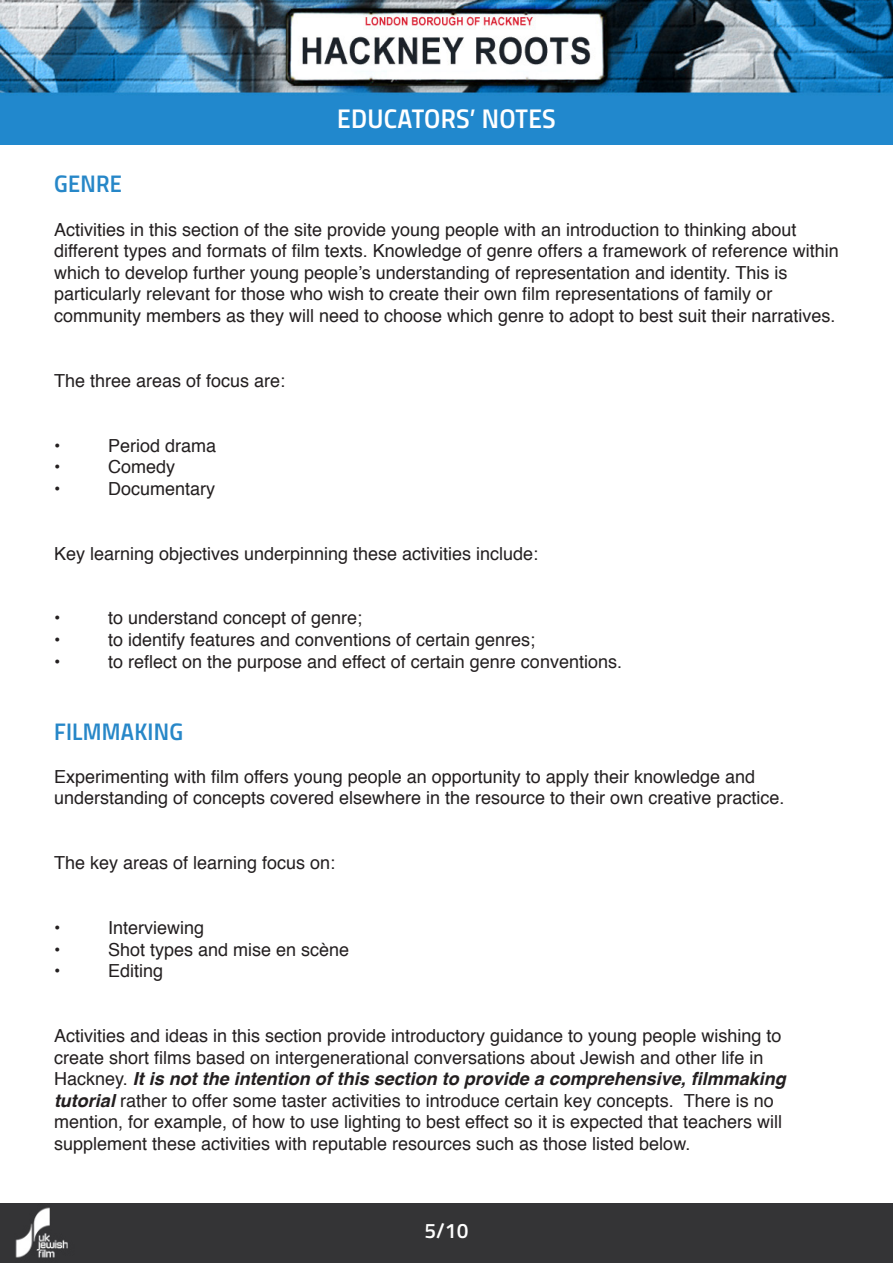
<style>
.page{position:relative;width:893px;height:1263px;background:#fff}
.page>*{position:absolute;margin:0;border:0;box-sizing:border-box;transform-origin:0 0}
.t1{font:27px "Titillium Semibold Upright";letter-spacing:.01em;color:#fff}
.t2{font:24px "Titillium Semibold Upright";letter-spacing:.01em;color:#2787c8}
.t3{font:21px "Titillium Semibold Upright";color:#fff}
.t4{font:18px/21.6px "Helvetica";color:#231f20}
.s1{font-weight:700;font-style:italic}
</style>
<div class="page">
<img style="left:0;top:0;width:893px;height:145px">
<div style="left:0;top:1203px;width:893px;height:60px;background:#343436"></div>
<p class="t1" style="left:337px;top:98px;width:220px">EDUCATORS’ NOTES</p>
<p class="t2" style="left:54px;top:166px;width:69px">GENRE</p>
<p class="t4" style="left:54px;top:219px;width:786px">Activities in this section of the site provide young people with an introduction to thinking about different types and formats of film texts. Knowledge of genre offers a framework of reference within which to develop further young people’s understanding of representation and identity. This is particularly relevant for those who wish to create their own film representations of family or community members as they will need to choose which genre to adopt to best suit their narratives.</p>
<p class="t4" style="left:54px;top:370px;width:233px">The three areas of focus are:</p>
<p class="t4" style="left:54px;top:435px;width:8px">•</p>
<p class="t4" style="left:108px;top:435px;width:110px">Period drama</p>
<p class="t4" style="left:54px;top:457px;width:8px">•</p>
<p class="t4" style="left:108px;top:457px;width:69px">Comedy</p>
<p class="t4" style="left:54px;top:478px;width:8px">•</p>
<p class="t4" style="left:108px;top:478px;width:109px">Documentary</p>
<p class="t4" style="left:54px;top:543px;width:486px">Key learning objectives underpinning these activities include:</p>
<p class="t4" style="left:54px;top:608px;width:8px">•</p>
<p class="t4" style="left:108px;top:608px;width:256px">to understand concept of genre;</p>
<p class="t4" style="left:54px;top:629px;width:8px">•</p>
<p class="t4" style="left:108px;top:629px;width:429px">to identify features and conventions of certain genres;</p>
<p class="t4" style="left:54px;top:651px;width:8px">•</p>
<p class="t4" style="left:108px;top:651px;width:515px">to reflect on the purpose and effect of certain genre conventions.</p>
<p class="t2" style="left:54px;top:713px;width:130px">FILMMAKING</p>
<p class="t4" style="left:54px;top:766px;width:732px">Experimenting with film offers young people an opportunity to apply their knowledge and understanding of concepts covered elsewhere in the resource to their own creative practice.</p>
<p class="t4" style="left:54px;top:853px;width:283px">The key areas of learning focus on:</p>
<p class="t4" style="left:54px;top:917px;width:8px">•</p>
<p class="t4" style="left:108px;top:917px;width:98px">Interviewing</p>
<p class="t4" style="left:54px;top:939px;width:8px">•</p>
<p class="t4" style="left:108px;top:939px;width:243px">Shot types and mise en scène</p>
<p class="t4" style="left:54px;top:961px;width:8px">•</p>
<p class="t4" style="left:108px;top:961px;width:57px">Editing</p>
<p class="t4" style="left:54px;top:1025px;width:733px">Activities and ideas in this section provide introductory guidance to young people wishing to create short films based on intergenerational conversations about Jewish and other life in Hackney. <span class="s1">It is not the intention of this section to provide a comprehensive, filmmaking tutorial</span> rather to offer some taster activities to introduce certain key concepts. There is no mention, for example, of how to use lighting to best effect so it is expected that teachers will supplement these activities with reputable resources such as those listed below.</p>
<p class="t3" style="left:424px;top:1215px;width:46px">5/10</p>
</div>
